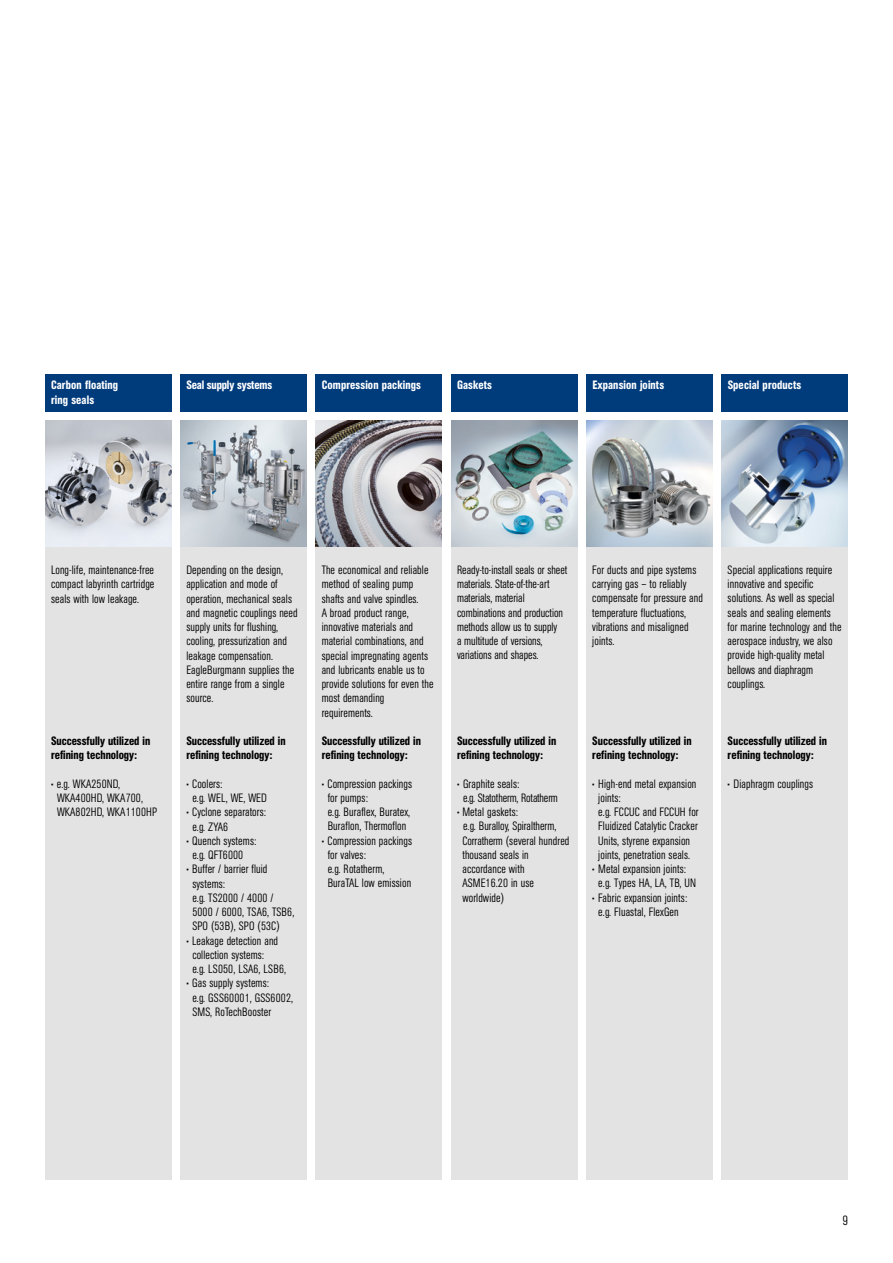
<style>
.page{position:relative;width:893px;height:1263px;background:#fff}
.page>*{position:absolute;margin:0;border:0;box-sizing:border-box;transform-origin:0 0}
.t1{font:300 condensed 13.5px "AG Book Pro";color:#000}
.t2{font:300 condensed 12px/14.2px "AG Book Pro";letter-spacing:.01em;color:#000}
.t3{font:500 condensed 12px/14.2px "AG Book Pro";color:#000}
.t4{font:500 condensed 12px/14.2px "AG Book Pro";letter-spacing:.01em;color:#fff}
.t5{font:300 condensed 12px/14.2px "AG Book Pro";letter-spacing:-.01em;color:#000}
.t6{font:500 condensed 12px "AG Book Pro";letter-spacing:-.01em;color:#fff}
</style>
<div class="page">
<div style="left:180px;top:547px;width:127px;height:632px;background:#e3e3e3"></div>
<div style="left:316px;top:547px;width:126px;height:632px;background:#e3e3e3"></div>
<div style="left:451px;top:547px;width:126px;height:632px;background:#e3e3e3"></div>
<div style="left:586px;top:547px;width:127px;height:632px;background:#e3e3e3"></div>
<div style="left:722px;top:547px;width:126px;height:632px;background:#e3e3e3"></div>
<div style="left:45px;top:547px;width:126px;height:632px;background:#e3e3e3"></div>
<div style="left:316px;top:374px;width:126px;height:38px;background:#003b7c"></div>
<div style="left:451px;top:374px;width:126px;height:38px;background:#003b7c"></div>
<div style="left:586px;top:374px;width:127px;height:38px;background:#003b7c"></div>
<div style="left:722px;top:374px;width:126px;height:38px;background:#003b7c"></div>
<div style="left:180px;top:374px;width:127px;height:38px;background:#003b7c"></div>
<div style="left:45px;top:374px;width:126px;height:38px;background:#003b7c"></div>
<img style="left:180px;top:421px;width:127px;height:126px">
<img style="left:45px;top:421px;width:126px;height:126px">
<img style="left:316px;top:421px;width:126px;height:126px">
<img style="left:451px;top:421px;width:126px;height:126px">
<img style="left:722px;top:421px;width:126px;height:126px">
<img style="left:586px;top:421px;width:127px;height:126px">
<p class="t4" style="left:51px;top:378px;width:69px">Carbon floating ring seals</p>
<p class="t6" style="left:186px;top:377px;width:87px">Seal supply systems</p>
<p class="t4" style="left:322px;top:378px;width:101px">Compression packings</p>
<p class="t4" style="left:457px;top:378px;width:36px">Gaskets</p>
<p class="t4" style="left:592px;top:378px;width:73px">Expansion joints</p>
<p class="t4" style="left:728px;top:378px;width:75px">Special products</p>
<p class="t2" style="left:51px;top:563px;width:105px;text-align:justify">Long-life, maintenance-free compact labyrinth cartridge seals with low leakage.</p>
<p class="t3" style="left:51px;top:734px;width:101px">Successfully utilized in refining technology:</p>
<p class="t2" style="left:57px;top:776px;width:102px;text-indent:-6px">• e.g. WKA250ND,<br>WKA400HD, WKA700,<br>WKA802HD, WKA1100HP</p>
<p class="t2" style="left:186px;top:563px;width:113px">Depending on the design, application and mode of operation, mechanical seals and magnetic couplings need supply units for flushing, cooling, pressurization and leakage compensation.<br>EagleBurgmann supplies the entire range from a single source.</p>
<p class="t3" style="left:186px;top:734px;width:101px">Successfully utilized in refining technology:</p>
<p class="t2" style="left:192px;top:776px;width:76px;text-indent:-6px">• Coolers:<br>e.g. WEL, WE, WED</p>
<p class="t2" style="left:192px;top:805px;width:75px;text-indent:-6px">• Cyclone separators: e.g. ZYA6</p>
<p class="t2" style="left:186px;top:833px;width:72px;text-align:center">• Quench systems: e.g. QFT6000</p>
<p class="t2" style="left:192px;top:862px;width:104px;text-indent:-6px">• Buffer / barrier fluid systems:<br>e.g. TS2000 / 4000 /<br>5000 / 6000, TSA6, TSB6,<br>SPO (53B), SPO (53C)</p>
<p class="t2" style="left:192px;top:933px;width:95px;text-indent:-6px">• Leakage detection and collection systems:<br>e.g. LS050, LSA6, LSB6,</p>
<p class="t2" style="left:192px;top:976px;width:102px;text-indent:-6px">• Gas supply systems:<br>e.g. GSS60001, GSS6002,<br>SMS, RoTechBooster</p>
<p class="t2" style="left:322px;top:563px;width:113px">The economical and reliable method of sealing pump shafts and valve spindles.<br>A broad product range, innovative materials and material combinations, and special impregnating agents and lubricants enable us to provide solutions for even the most demanding requirements.</p>
<p class="t3" style="left:322px;top:733px;width:101px">Successfully utilized in refining technology:</p>
<p class="t2" style="left:328px;top:776px;width:86px;text-indent:-6px">• Compression packings for pumps:<br>e.g. Buraflex, Buratex,<br>Buraflon, Thermoflon</p>
<p class="t2" style="left:328px;top:833px;width:86px;text-indent:-6px">• Compression packings for valves:<br>e.g. Rotatherm,<br>BuraTAL low emission</p>
<p class="t2" style="left:457px;top:562px;width:112px">Ready-to-install seals or sheet materials. State-of-the-art materials, material combinations and production methods allow us to supply<br>a multitude of versions, variations and shapes.</p>
<p class="t2" style="left:592px;top:562px;width:112px">For ducts and pipe systems carrying gas – to reliably compensate for pressure and temperature fluctuations, vibrations and misaligned joints.</p>
<p class="t3" style="left:457px;top:733px;width:101px">Successfully utilized in refining technology:</p>
<p class="t5" style="left:463px;top:776px;width:96px;text-indent:-6px">• Graphite seals:<br>e.g. Statotherm, Rotatherm</p>
<p class="t2" style="left:462px;top:805px;width:109px;text-indent:-5px">• Metal gaskets:<br>e.g. Buralloy, Spiraltherm,<br>Corratherm (several hundred thousand seals in accordance with<br>ASME16.20 in use worldwide)</p>
<p class="t3" style="left:592px;top:733px;width:101px">Successfully utilized in refining technology:</p>
<p class="t2" style="left:598px;top:776px;width:102px;text-indent:-6px">• High-end metal expansion joints:<br>e.g. FCCUC and FCCUH for<br>Fluidized Catalytic Cracker<br>Units, styrene expansion joints, penetration seals.</p>
<p class="t2" style="left:598px;top:861px;width:99px;text-indent:-6px">• Metal expansion joints: e.g. Types HA, LA, TB, UN</p>
<p class="t2" style="left:592px;top:890px;width:96px;text-align:center">• Fabric expansion joints: e.g. Fluastal, FlexGen</p>
<p class="t2" style="left:728px;top:562px;width:115px">Special applications require innovative and specific solutions. As well as special seals and sealing elements for marine technology and the aerospace industry, we also provide high-quality metal bellows and diaphragm couplings.</p>
<p class="t3" style="left:728px;top:733px;width:101px">Successfully utilized in refining technology:</p>
<p class="t2" style="left:728px;top:776px;width:87px">• Diaphragm couplings</p>
<p class="t1" style="left:842px;top:1212px;width:7px">9</p>
</div>
